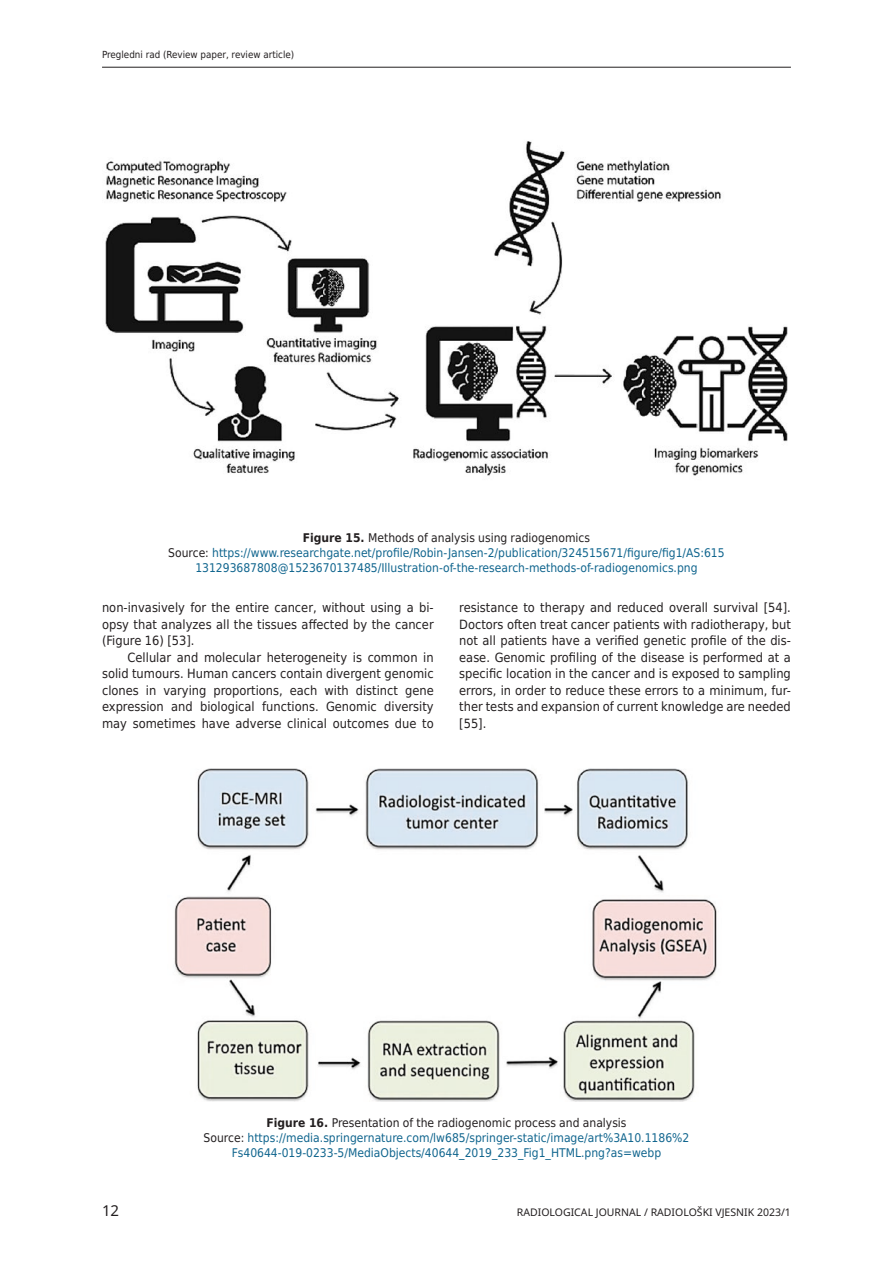
<style>
.page{position:relative;width:893px;height:1263px;background:#fff}
.page>*{position:absolute;margin:0;border:0;box-sizing:border-box;transform-origin:0 0}
.t1{font:15px "Noto Sans";color:#231f20}
.t2{font:12.75px/16.5px "DejaVu Sans Condensed";color:#231f20;text-align:justify}
.t3{font:12px/15px "DejaVu Sans Condensed";color:#10658e;text-align:center}
.t4{font:10.5px "Noto Sans";color:#231f20}
.t5{font:9.75px "DejaVu Sans Condensed";color:#231f20}
.s1{font-weight:700;color:#231f20}
.s2{color:#231f20}
</style>
<div class="page">
<img style="left:105px;top:141px;width:683px;height:335px">
<img style="left:174px;top:768px;width:543px;height:333px">
<hr style="left:102px;top:67px;width:689px;height:1px;background:#231f20">
<p class="t5" style="left:102px;top:46px;width:194px">Pregledni rad (Review paper, review article)</p>
<p class="t3" style="left:168px;top:530px;width:558px"><span class="s1">Figure 15.</span> <span class="s2">Methods of analysis using radiogenomics<br>Source:</span> https://www.researchgate.net/profile/Robin-Jansen-2/publication/324515671/figure/fig1/AS:615<br>131293687808@1523670137485/Illustration-of-the-research-methods-of-radiogenomics.png</p>
<p class="t2" style="left:102px;top:599px;width:333px">non-invasively for the entire cancer, without using a bi&shy;opsy that analyzes all the tissues affected by the cancer (Figure 16) [53].</p>
<p class="t2" style="left:102px;top:648px;width:333px;text-indent:26px">Cellular and molecular heterogeneity is common in solid tumours. Human cancers contain divergent genomic clones in varying proportions, each with distinct gene expression and biological functions. Genomic diversity may sometimes have adverse clinical outcomes due to</p>
<p class="t2" style="left:459px;top:599px;width:333px">resistance to therapy and reduced overall survival [54].<br>Doctors often treat cancer patients with radiotherapy, but not all patients have a verified genetic profile of the dis&shy;ease. Genomic profiling of the disease is performed at a specific location in the cancer and is exposed to sampling errors, in order to reduce these errors to a minimum, fur&shy;ther tests and expansion of current knowledge are needed [55].</p>
<p class="t3" style="left:204px;top:1114px;width:487px"><span class="s1">Figure 16.</span> <span class="s2">Presentation of the radiogenomic process and analysis<br>Source:</span> https://media.springernature.com/lw685/springer-static/image/art%3A10.1186%2<br>Fs40644-019-0233-5/MediaObjects/40644_2019_233_Fig1_HTML.png?as=webp</p>
<p class="t1" style="left:102px;top:1201px;width:19px">12</p>
<p class="t4" style="left:517px;top:1206px;width:275px">RADIOLOGICAL JOU RNAL / RADIOLOŠKI VJESNIK 2023/1</p>
</div>
